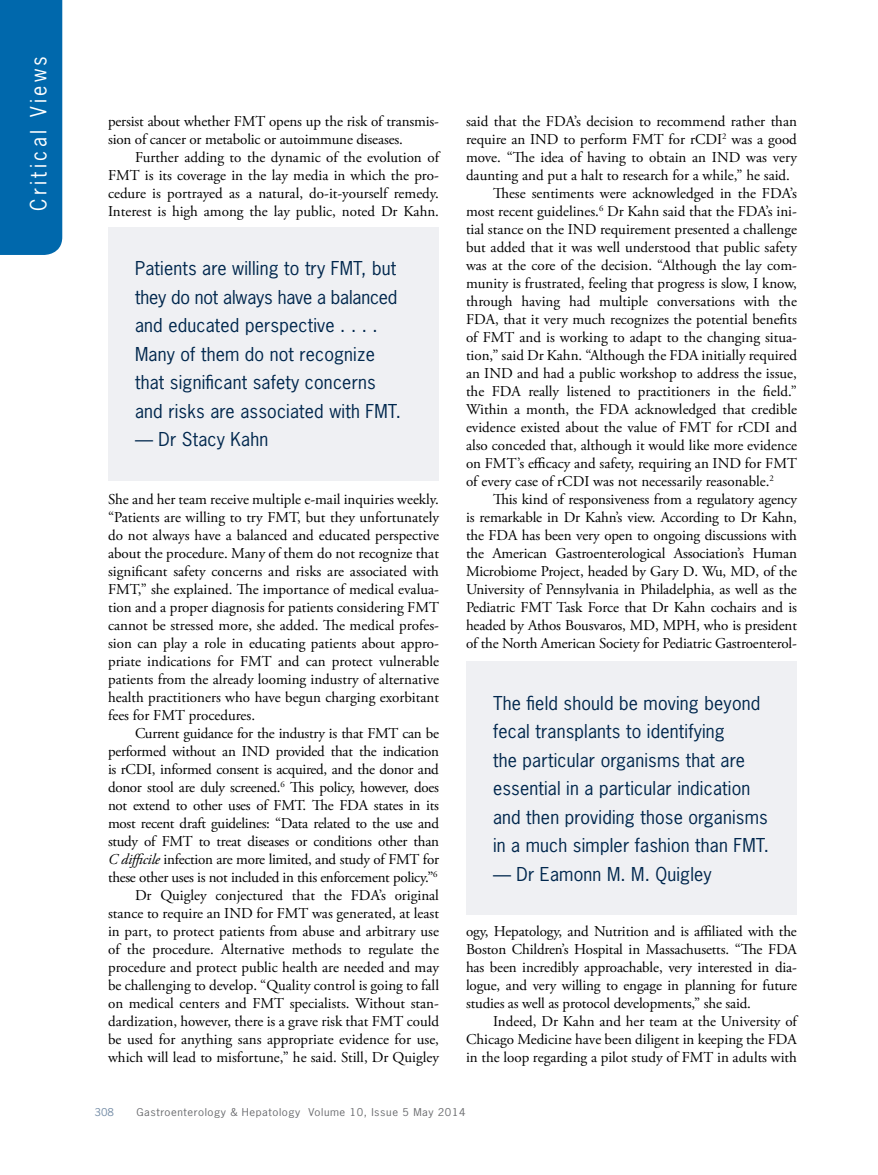
<style>
.page{position:relative;width:878px;height:1175px;background:#fff}
.page>*{position:absolute;margin:0;border:0;box-sizing:border-box;transform-origin:0 0}
.t1{font:21px "News Gothic Std";letter-spacing:.17em;color:#fff;scale:.95 1}
.t2{font:18px/28.5px "News Gothic Std";letter-spacing:.01em;color:#00274d}
.t3{font:15px/18px "Adobe Garamond Pro";color:#000;text-align:justify}
.t4{font:10.2px "News Gothic Std";letter-spacing:.05em;color:#6d6e71;scale:1.11 1}
.t5{font:10.2px "News Gothic Std";color:#738ba5;scale:1.11 1}
.s1{font-style:italic}
</style>
<div class="page">
<div style="left:0;top:0;width:62px;height:255px;background:#0068ac"></div>
<div style="left:108px;top:227px;width:331px;height:253px;background:#eff0f3"></div>
<div style="left:466px;top:661px;width:330px;height:254px;background:#eff0f3"></div>
<h1 class="t1" style="left:25px;top:211px;width:165px;rotate:-90deg">Critical Views</h1>
<p class="t3" style="left:108px;top:113px;width:332px">persist about whether FMT opens up the risk of transmis&shy;sion of cancer or metabolic or autoimmune diseases.</p>
<p class="t3" style="left:108px;top:149px;width:332px;text-indent:27px">Further adding to the dynamic of the evolution of FMT is its coverage in the lay media in which the pro&shy;cedure is portrayed as a natural, do-it-yourself remedy.<br>Interest is high among the lay public, noted Dr Kahn.</p>
<p class="t2" style="left:135px;top:254px;width:267px">Patients are willing to try FMT, but they do not always have a balanced and educated perspective . . . .<br>Many of them do not recognize that significant safety concerns and risks are associated with FMT.</p>
<p class="t2" style="left:135px;top:425px;width:135px">— Dr Stacy Kahn</p>
<p class="t3" style="left:108px;top:491px;width:332px">She and her team receive multiple e-mail inquiries weekly. “Patients are willing to try FMT, but they unfortunately do not always have a balanced and educated perspective about the procedure. Many of them do not recognize that significant safety concerns and risks are associated with FMT,” she explained. The importance of medical evalua&shy;tion and a proper diagnosis for patients considering FMT cannot be stressed more, she added. The medical profes&shy;sion can play a role in educating patients about appro&shy;priate indications for FMT and can protect vulnerable patients from the already looming industry of alternative health practitioners who have begun charging exorbitant fees for FMT procedures.</p>
<p class="t3" style="left:108px;top:725px;width:332px;text-align:right">Current guidance for the industry is that FMT can be performed without an IND provided that the indication is rCDI, informed consent is acquired, and the donor and donor stool are duly screened.<sup>6</sup> This policy, however, does not extend to other uses of FMT. The FDA states in its most recent draft guidelines: “Data related to the use and study of FMT to treat diseases or conditions other than <span class="s1">C difficile</span> infection are more limited, and study of FMT for these other uses is not included in this enforcement policy.”<sup>6<br></sup>Dr Quigley conjectured that the FDA’s original stance to require an IND for FMT was generated, at least in part, to protect patients from abuse and arbitrary use of the procedure. Alternative methods to regulate the procedure and protect public health are needed and may be challenging to develop. “Quality control is going to fall on medical centers and FMT specialists. Without stan&shy;dardization, however, there is a grave risk that FMT could be used for anything sans appropriate evidence for use, which will lead to misfortune,” he said. Still, Dr Quigley</p>
<p class="t3" style="left:466px;top:113px;width:332px">said that the FDA’s decision to recommend rather than</p>
<p class="t3" style="left:466px;top:131px;width:332px">require an IND to perform FMT for rCDI<sup>2</sup> was a good</p>
<p class="t3" style="left:466px;top:149px;width:332px">move. “The idea of having to obtain an IND was very</p>
<p class="t3" style="left:466px;top:167px;width:325px">daunting and put a halt to research for a while,” he said.</p>
<p class="t3" style="left:493px;top:185px;width:305px">These sentiments were acknowledged in the FDA’s</p>
<p class="t3" style="left:466px;top:203px;width:332px">most recent guidelines.<sup>6</sup> Dr Kahn said that the FDA’s ini-</p>
<p class="t3" style="left:466px;top:221px;width:332px">tial stance on the IND requirement presented a challenge</p>
<p class="t3" style="left:466px;top:239px;width:332px">but added that it was well understood that public safety</p>
<p class="t3" style="left:466px;top:257px;width:332px">was at the core of the decision. “Although the lay com-</p>
<p class="t3" style="left:466px;top:275px;width:332px">munity is frustrated, feeling that progress is slow, I know,</p>
<p class="t3" style="left:466px;top:293px;width:332px">through having had multiple conversations with the</p>
<p class="t3" style="left:466px;top:311px;width:332px">FDA, that it very much recognizes the potential benefits</p>
<p class="t3" style="left:466px;top:329px;width:332px">of FMT and is working to adapt to the changing situa-</p>
<p class="t3" style="left:466px;top:347px;width:332px">tion,” said Dr Kahn. “Although the FDA initially required</p>
<p class="t3" style="left:466px;top:365px;width:332px">an IND and had a public workshop to address the issue,</p>
<p class="t3" style="left:466px;top:383px;width:332px">the FDA really listened to practitioners in the field.”</p>
<p class="t3" style="left:466px;top:401px;width:332px">Within a month, the FDA acknowledged that credible</p>
<p class="t3" style="left:466px;top:419px;width:332px">evidence existed about the value of FMT for rCDI and</p>
<p class="t3" style="left:466px;top:437px;width:332px">also conceded that, although it would like more evidence</p>
<p class="t3" style="left:466px;top:455px;width:332px">on FMT’s efficacy and safety, requiring an IND for FMT</p>
<p class="t3" style="left:466px;top:473px;width:309px">of every case of rCDI was not necessarily reasonable.<sup>2</sup></p>
<p class="t3" style="left:493px;top:491px;width:305px">This kind of responsiveness from a regulatory agency</p>
<p class="t3" style="left:466px;top:509px;width:332px">is remarkable in Dr Kahn’s view. According to Dr Kahn,</p>
<p class="t3" style="left:466px;top:527px;width:332px">the FDA has been very open to ongoing discussions with</p>
<p class="t3" style="left:466px;top:545px;width:332px">the American Gastroenterological Association’s Human</p>
<p class="t3" style="left:466px;top:563px;width:332px">Microbiome Project, headed by Gary D. Wu, MD, of the</p>
<p class="t3" style="left:466px;top:581px;width:332px">University of Pennsylvania in Philadelphia, as well as the</p>
<p class="t3" style="left:466px;top:599px;width:332px">Pediatric FMT Task Force that Dr Kahn cochairs and is</p>
<p class="t3" style="left:466px;top:617px;width:332px">headed by Athos Bousvaros, MD, MPH, who is president</p>
<p class="t3" style="left:466px;top:635px;width:332px">of the North American Society for Pediatric Gastroenterol-</p>
<p class="t2" style="left:493px;top:688px;width:277px">The field should be moving beyond fecal transplants to identifying<br>the particular organisms that are essential in a particular indication and then providing those organisms in a much simpler fashion than FMT.</p>
<p class="t2" style="left:493px;top:859px;width:220px">— Dr Eamonn M. M. Quigley</p>
<p class="t3" style="left:466px;top:923px;width:332px">ogy, Hepatology, and Nutrition and is affiliated with the Boston Children’s Hospital in Massachusetts. “The FDA has been incredibly approachable, very interested in dia&shy;logue, and very willing to engage in planning for future studies as well as protocol developments,” she said.</p>
<p class="t3" style="left:466px;top:1013px;width:332px;text-indent:27px">Indeed, Dr Kahn and her team at the University of Chicago Medicine have been diligent in keeping the FDA in the loop regarding a pilot study of FMT in adults with</p>
<p class="t5" style="left:94px;top:1105px;width:19px">308</p>
<p class="t4" style="left:136px;top:1105px;width:298px">Gastroenterology &amp; Hepatology Volume 10, Issue 5 May 2014</p>
</div>
